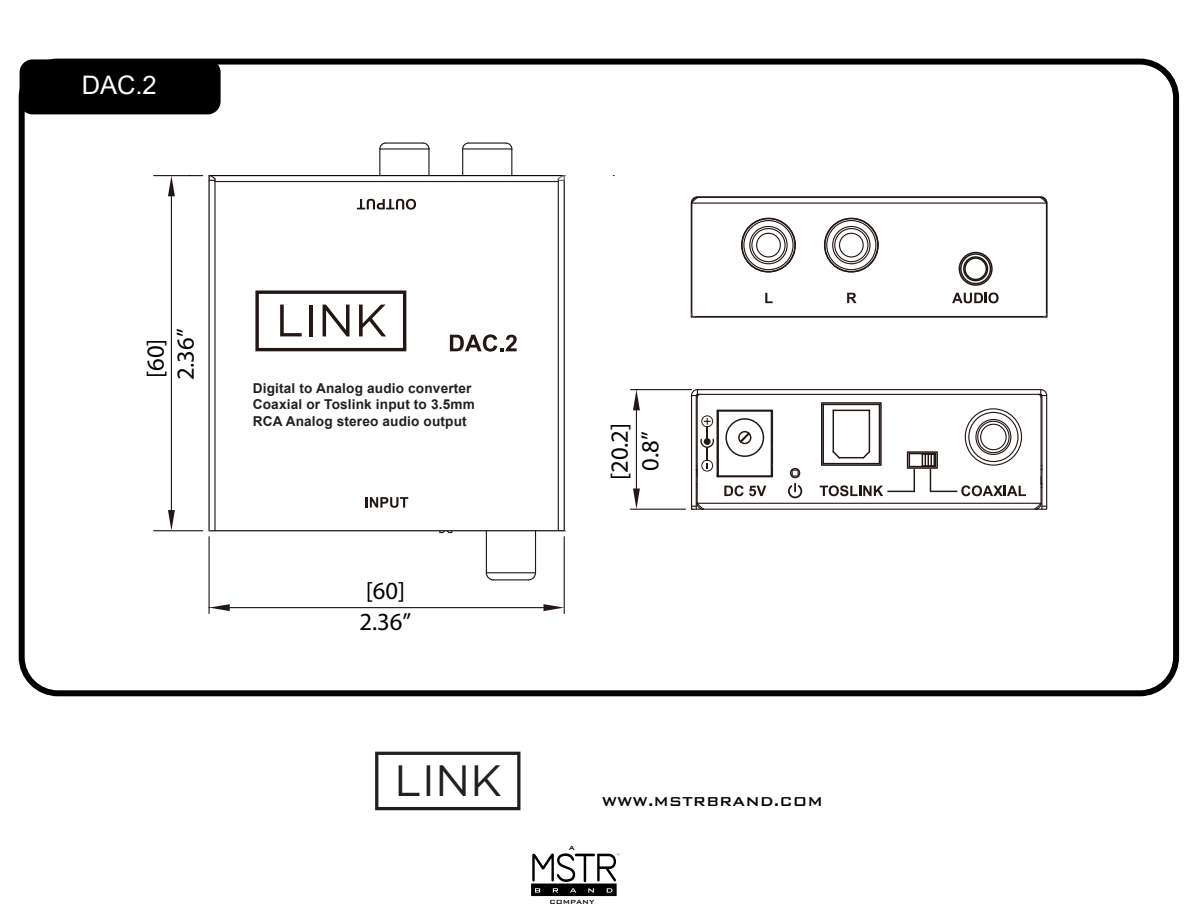
<style>
.page{position:relative;width:1188px;height:918px;background:#fff}
.page>*{position:absolute;margin:0;border:0;box-sizing:border-box;transform-origin:0 0}
.t1{font:43.8px "Gotham";color:#231f20}
.t2{font:25.5px "Arial";color:#fff}
.t3{font:24.6px "Myriad Pro";color:#000}
.t4{font:500 17.25px "Bank Gothic BT";color:#000100}
.t5{font:700 13.65px/16.4px "Arial";letter-spacing:.01em;color:#231f20}
.t6{font:500 7.95px "Bank Gothic BT";color:#000}
</style>
<div class="page">
<div style="left:19px;top:59px;width:1160px;height:637px;border:6px solid #000;border-radius:36px"></div>
<div style="left:20px;top:59px;width:201px;height:55px;background:#000;border-radius:13px"></div>
<svg style="left:531px;top:853px;width:89px;height:43px"></svg>
<svg style="left:375px;top:752px;width:145px;height:58px"></svg>
<svg style="left:690px;top:196px;width:358px;height:122px"></svg>
<svg style="left:690px;top:389px;width:358px;height:121px"></svg>
<hr style="left:631px;top:509px;width:55px;height:1px;background:#231714">
<hr style="left:631px;top:389px;width:61px;height:1px;background:#231714">
<hr style="left:636px;top:410px;width:1px;height:78px;background:#231714">
<svg style="left:633px;top:488px;width:7px;height:21px"></svg>
<svg style="left:633px;top:389px;width:7px;height:21px"></svg>
<div style="left:741px;top:218px;width:55px;height:55px;border:2px solid #231714;border-radius:50%"></div>
<div style="left:741px;top:218px;width:55px;height:54px;border:1px solid #231714;border-radius:50%"></div>
<div style="left:824px;top:218px;width:55px;height:55px;border:2px solid #231714;border-radius:50%"></div>
<div style="left:824px;top:218px;width:55px;height:54px;border:1px solid #231714;border-radius:50%"></div>
<hr style="left:1041px;top:396px;width:2px;height:113px;background:#231714">
<hr style="left:1040px;top:396px;width:2px;height:107px;background:#231714">
<hr style="left:697px;top:394px;width:344px;height:1px;background:#231714">
<hr style="left:697px;top:503px;width:344px;height:1px;background:#231714">
<hr style="left:697px;top:396px;width:1px;height:107px;background:#231714">
<hr style="left:696px;top:396px;width:1px;height:113px;background:#231714">
<hr style="left:692px;top:203px;width:355px;height:1px;background:#231714">
<svg style="left:1037px;top:390px;width:10px;height:8px"></svg>
<svg style="left:690px;top:313px;width:6px;height:5px"></svg>
<div style="left:743px;top:220px;width:51px;height:50px;border:1px solid #231714;border-radius:50%"></div>
<div style="left:749px;top:226px;width:39px;height:38px;border:1px solid #231714;border-radius:50%"></div>
<div style="left:751px;top:228px;width:35px;height:34px;border:1px solid #231714;border-radius:50%"></div>
<div style="left:756px;top:233px;width:25px;height:25px;border:1px solid #231714;border-radius:50%"></div>
<div style="left:826px;top:220px;width:50px;height:50px;border:1px solid #231714;border-radius:50%"></div>
<div style="left:832px;top:226px;width:39px;height:38px;border:1px solid #231714;border-radius:50%"></div>
<div style="left:834px;top:228px;width:34px;height:34px;border:1px solid #231714;border-radius:50%"></div>
<div style="left:839px;top:233px;width:25px;height:25px;border:1px solid #231714;border-radius:50%"></div>
<svg style="left:959px;top:252px;width:34px;height:34px"></svg>
<svg style="left:1043px;top:313px;width:5px;height:5px"></svg>
<svg style="left:1040px;top:476px;width:3px;height:12px"></svg>
<svg style="left:1034px;top:502px;width:13px;height:8px"></svg>
<svg style="left:1039px;top:196px;width:9px;height:9px"></svg>
<svg style="left:690px;top:196px;width:9px;height:9px"></svg>
<svg style="left:692px;top:502px;width:13px;height:8px"></svg>
<svg style="left:692px;top:389px;width:9px;height:9px"></svg>
<svg style="left:952px;top:293px;width:47px;height:10px"></svg>
<svg style="left:847px;top:293px;width:10px;height:10px"></svg>
<svg style="left:765px;top:293px;width:8px;height:10px"></svg>
<svg style="left:788px;top:468px;width:14px;height:30px"></svg>
<svg style="left:820px;top:402px;width:206px;height:94px"></svg>
<svg style="left:208px;top:175px;width:357px;height:357px"></svg>
<hr style="left:564px;top:537px;width:1px;height:77px;background:#231714">
<hr style="left:209px;top:537px;width:1px;height:77px;background:#231714">
<hr style="left:230px;top:607px;width:314px;height:1px;background:#231714">
<svg style="left:544px;top:604px;width:20px;height:7px"></svg>
<svg style="left:209px;top:604px;width:21px;height:7px"></svg>
<hr style="left:154px;top:530px;width:49px;height:1px;background:#231714">
<hr style="left:154px;top:175px;width:49px;height:1px;background:#231714">
<hr style="left:171px;top:196px;width:1px;height:314px;background:#231714">
<svg style="left:168px;top:510px;width:7px;height:21px"></svg>
<svg style="left:168px;top:176px;width:7px;height:20px"></svg>
<hr style="left:386px;top:142px;width:37px;height:2px;background:#231714">
<hr style="left:469px;top:142px;width:37px;height:2px;background:#231714">
<hr style="left:380px;top:148px;width:49px;height:2px;background:#231714">
<hr style="left:463px;top:148px;width:49px;height:2px;background:#231714">
<hr style="left:558px;top:179px;width:1px;height:352px;background:#231714">
<hr style="left:215px;top:181px;width:343px;height:1px;background:#231714">
<hr style="left:535px;top:531px;width:1px;height:42px;background:#231714">
<hr style="left:486px;top:531px;width:1px;height:42px;background:#231714">
<hr style="left:428px;top:149px;width:2px;height:27px;background:#231714">
<hr style="left:214px;top:179px;width:2px;height:352px;background:#231714">
<svg style="left:439px;top:529px;width:13px;height:5px"></svg>
<hr style="left:486px;top:572px;width:50px;height:1px;background:#231714">
<hr style="left:493px;top:579px;width:35px;height:1px;background:#231714">
<svg style="left:462px;top:142px;width:8px;height:34px"></svg>
<svg style="left:505px;top:142px;width:8px;height:34px"></svg>
<svg style="left:527px;top:572px;width:10px;height:9px"></svg>
<svg style="left:485px;top:572px;width:10px;height:9px"></svg>
<svg style="left:379px;top:142px;width:8px;height:34px"></svg>
<svg style="left:422px;top:142px;width:8px;height:8px"></svg>
<svg style="left:208px;top:175px;width:9px;height:6px"></svg>
<svg style="left:557px;top:175px;width:8px;height:6px"></svg>
<svg style="left:366px;top:497px;width:42px;height:11px"></svg>
<svg style="left:357px;top:199px;width:59px;height:11px"></svg>
<svg style="left:255px;top:290px;width:151px;height:61px"></svg>
<svg style="left:450px;top:334px;width:67px;height:18px"></svg>
<svg style="left:695px;top:410px;width:78px;height:86px"></svg>
<h2 class="t2" style="left:82px;top:68px;width:77px">DAC.2</h2>
<h3 class="t3" style="left:140px;top:378px;width:41px;rotate:-90deg">[60]</h3>
<h3 class="t3" style="left:170px;top:380px;width:53px;rotate:-90deg">2.36”</h3>
<p class="t5" style="left:253px;top:380px;width:224px">Digital to Analog audio converter<br>Coaxial or Toslink input to 3.5mm<br>RCA Analog stereo audio output</p>
<h3 class="t3" style="left:366px;top:575px;width:41px">[60]</h3>
<h3 class="t3" style="left:359px;top:607px;width:53px">2.36”</h3>
<h3 class="t3" style="left:605px;top:480px;width:59px;rotate:-90deg">[20.2]</h3>
<h3 class="t3" style="left:635px;top:471px;width:41px;rotate:-90deg">0.8”</h3>
<h1 class="t1" style="left:395px;top:752px;width:109px">LINK</h1>
<p class="t6" style="left:569px;top:843px;width:8px">A</p>
<p class="t4" style="left:602px;top:792px;width:222px">WWW.MSTRBRAND.COM</p>
<p class="t6" style="left:550px;top:898px;width:46px">COMPANY</p>
</div>
